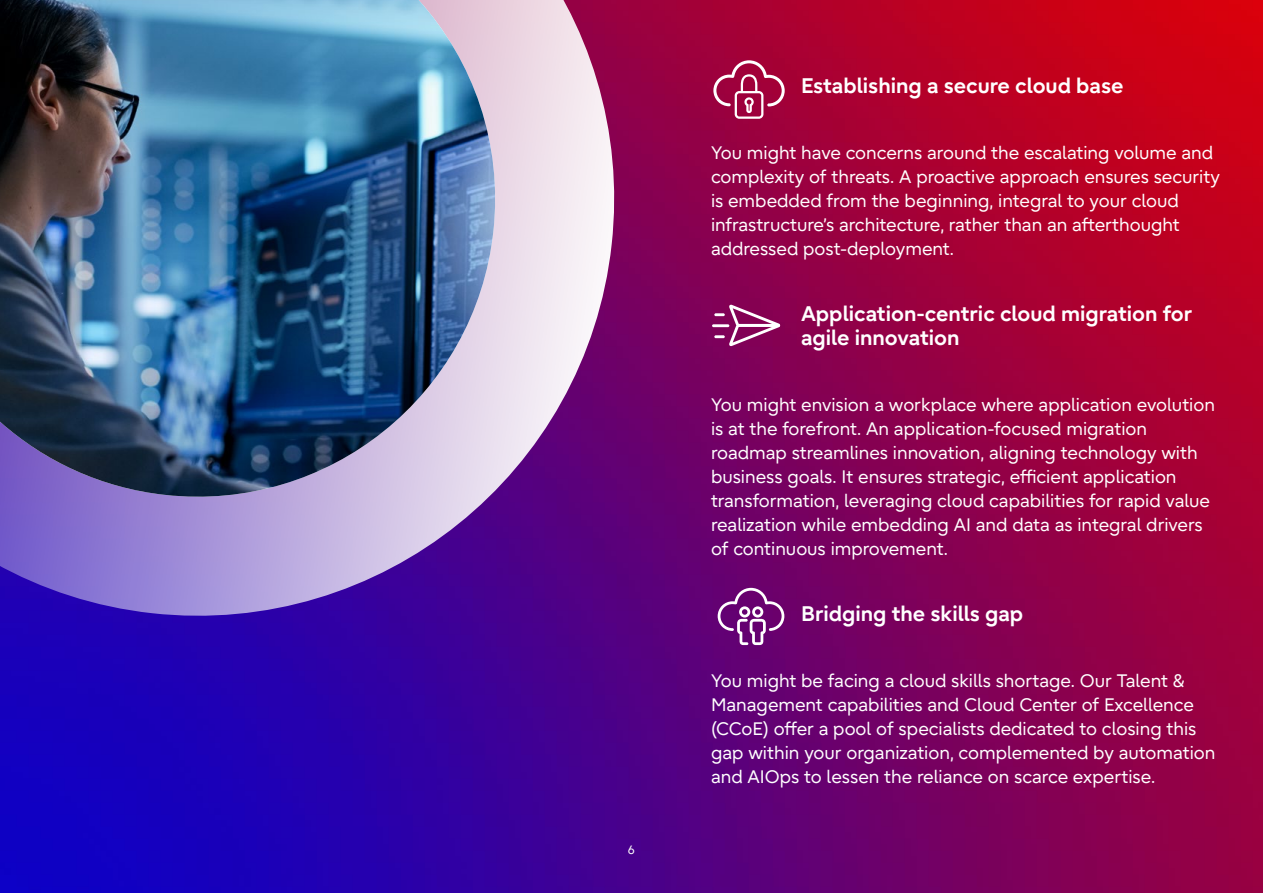
<style>
.page{position:relative;width:1263px;height:893px;background:#fff}
.page>*{position:absolute;margin:0;border:0;box-sizing:border-box;transform-origin:0 0}
.t1{font:700 21px/24px "Fujitsu Infinity Pro";color:#fff}
.t2{font:18px/24px "Fujitsu Infinity Pro";color:#fff}
.t3{font:12px "Fujitsu Infinity Pro";color:#fff}
</style>
<div class="page">
<img style="left:0;top:0;width:1263px;height:893px">
<svg style="left:0;top:0;width:637px;height:638px;background:#9263b5"></svg>
<img style="left:0;top:0;width:503px;height:513px">
<svg style="left:713px;top:60px;width:72px;height:59px;background:#b13160"></svg>
<svg style="left:718px;top:588px;width:66px;height:57px;background:#87378e"></svg>
<hr style="left:712px;top:324px;width:17px;height:3px;background:#fff">
<svg style="left:714px;top:305px;width:66px;height:41px"></svg>
<p class="t3" style="left:628px;top:842px;width:9px">6</p>
<p class="t1" style="left:801px;top:73px;width:324px">Establishing a secure cloud base</p>
<p class="t2" style="left:711px;top:140px;width:510px">You might have concerns around the escalating volume and complexity of threats. A proactive approach ensures security is embedded from the beginning, integral to your cloud infrastructure’s architecture, rather than an afterthought addressed post-deployment.</p>
<p class="t1" style="left:801px;top:301px;width:393px">Application-centric cloud migration for agile innovation</p>
<p class="t2" style="left:711px;top:392px;width:506px">You might envision a workplace where application evolution is at the forefront. An application-focused migration roadmap streamlines innovation, aligning technology with business goals. It ensures strategic, efficient application transformation, leveraging cloud capabilities for rapid value realization while embedding AI and data as integral drivers of continuous improvement.</p>
<p class="t1" style="left:801px;top:601px;width:224px">Bridging the skills gap</p>
<p class="t2" style="left:711px;top:668px;width:506px">You might be facing a cloud skills shortage. Our Talent &amp; Management capabilities and Cloud Center of Excellence (CCoE) offer a pool of specialists dedicated to closing this gap within your organization, complemented by automation and AIOps to lessen the reliance on scarce expertise.</p>
</div>
